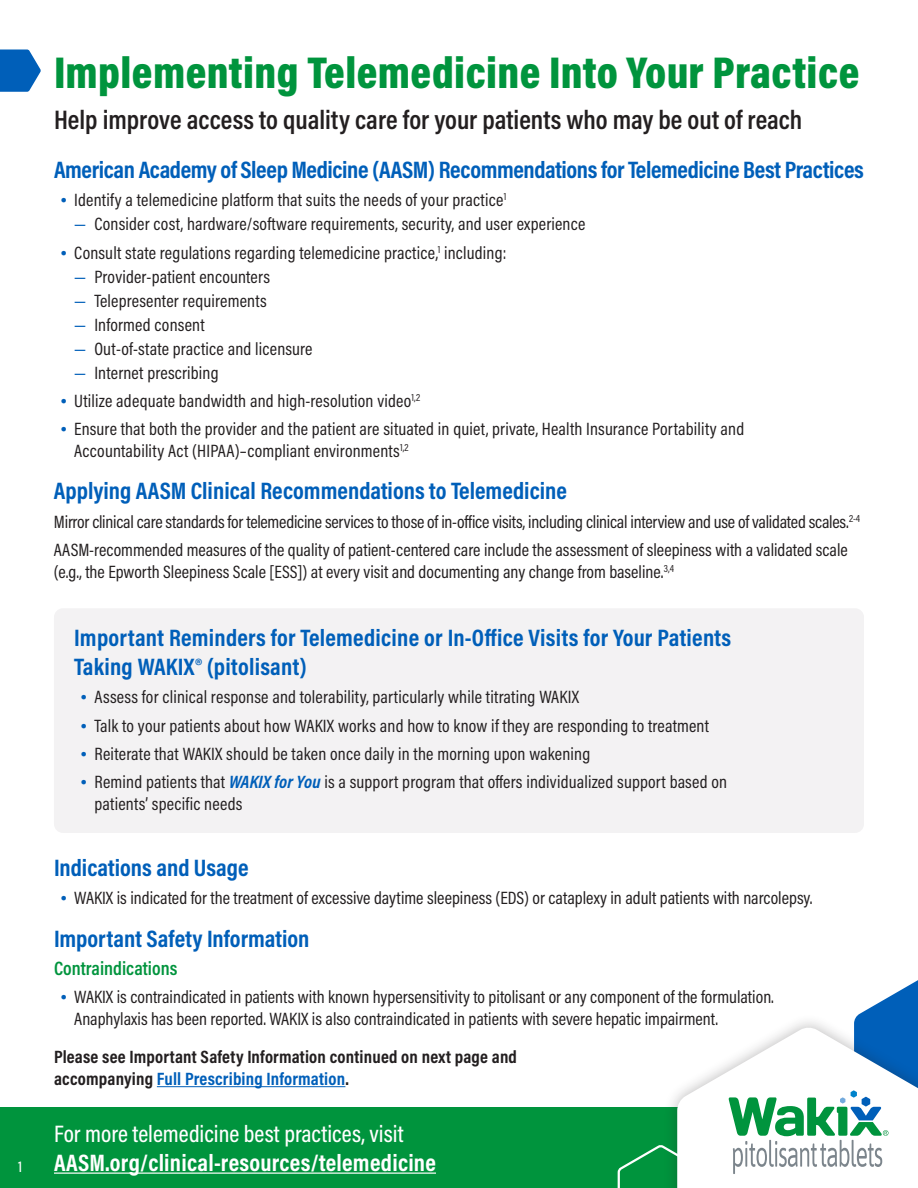
<style>
.page{position:relative;width:918px;height:1188px;background:#fff}
.page>*{position:absolute;margin:0;border:0;box-sizing:border-box;transform-origin:0 0}
.t1{font:900 45px "Acumin Pro Cond";letter-spacing:.01em;color:#00943d}
.t2{font:600 27px "Acumin Pro Cond";color:#231f20}
.t3{font:700 24px/28.8px "Acumin Pro Cond";color:#005fb9}
.t4{font:700 24px/28.8px "Acumin Pro Cond";letter-spacing:.01em;color:#fff}
.t5{font:600 19.5px "Acumin Pro Cond";color:#00943d}
.Body{font:18px/21.6px "Acumin Pro Cond";letter-spacing:.005em;color:#231f20}
.Body-2{font:18px "Acumin Pro Cond";letter-spacing:-.015em;color:#231f20}
.Body-3{font:700 18px/21.6px "Acumin Pro Cond";letter-spacing:.01em;color:#231f20}
.Branded-HEAD{font:500 15.75px "Acumin Pro Cond";color:#fff}
.s1{font-family:"Asap";color:#005fb9}
.s2{color:#005fb9}
.s3{font-weight:700;font-style:italic;color:#005fb9}
.s4{font-weight:500}
</style>
<div class="page">
<div style="left:0;top:1107px;width:918px;height:81px;background:#00943d"></div>
<svg style="left:617px;top:980px;width:301px;height:208px"></svg>
<svg style="left:0;top:49px;width:41px;height:43px;background:#2979c4"></svg>
<div style="left:54px;top:608px;width:810px;height:225px;background:#f3f2f3;border-radius:9px"></div>
<hr style="left:54px;top:1173px;width:382px;height:1px;background:#fff">
<hr style="left:157px;top:1086px;width:188px;height:1px;background:#005fb9">
<p class="Branded-HEAD" style="left:18px;top:1156px;width:6px">1</p>
<h1 class="t1" style="left:54px;top:43px;width:807px">Implementing Telemedicine Into Your Practice</h1>
<h1 class="t2" style="left:54px;top:102px;width:750px">Help improve access to quality care for your patients who may be out of reach</h1>
<h2 class="t3" style="left:54px;top:155px;width:811px">American Academy of Sleep Medicine (AASM) Recommendations for Telemedicine Best Practices</h2>
<p class="Body" style="left:61px;top:189px;width:447px"><span class="s1">•</span> Identify a telemedicine platform that suits the needs of your practice<sup>1</sup></p>
<p class="Body" style="left:74px;top:213px;width:513px"><span class="s2">—</span> Consider cost, hardware/software requirements, security, and user experience</p>
<p class="Body" style="left:61px;top:241px;width:447px"><span class="s1">•</span> Consult state regulations regarding telemedicine practice,<sup>1</sup> including:</p>
<p class="Body" style="left:74px;top:265px;width:197px"><span class="s2">—</span> Provider-patient encounters</p>
<p class="Body" style="left:74px;top:289px;width:194px"><span class="s2">—</span> Telepresenter requirements</p>
<p class="Body" style="left:74px;top:313px;width:132px"><span class="s2">—</span> Informed consent</p>
<p class="Body" style="left:74px;top:337px;width:240px"><span class="s2">—</span> Out-of-state practice and licensure</p>
<p class="Body" style="left:74px;top:361px;width:146px"><span class="s2">—</span> Internet prescribing</p>
<p class="Body" style="left:61px;top:390px;width:361px"><span class="s1">•</span> Utilize adequate bandwidth and high-resolution video<sup>1,2</sup></p>
<p class="Body" style="left:74px;top:418px;width:672px;text-indent:-14px"><span class="s1">•</span> Ensure that both the provider and the patient are situated in quiet, private, Health Insurance Portability and<br>Accountability Act (HIPAA)–compliant environments<sup>1,2</sup></p>
<h2 class="t3" style="left:54px;top:476px;width:515px">Applying AASM Clinical Recommendations to Telemedicine</h2>
<p class="Body-2" style="left:54px;top:510px;width:808px">Mirror clinical care standards for telemedicine services to those of in-office visits, including clinical interview and use of validated scales.<sup>2-4</sup></p>
<p class="Body" style="left:54px;top:539px;width:795px">AASM-recommended measures of the quality of patient-centered care include the assessment of sleepiness with a validated scale (e.g., the Epworth Sleepiness Scale [ESS]) at every visit and documenting any change from baseline.<sup>3,4</sup></p>
<h2 class="t3" style="left:74px;top:623px;width:659px">Important Reminders for Telemedicine or In-Office Visits for Your Patients<br>Taking WAKIX® (pitolisant)</h2>
<p class="Body" style="left:81px;top:686px;width:500px"><span class="s1">•</span> Assess for clinical response and tolerability, particularly while titrating WAKIX</p>
<p class="Body" style="left:81px;top:714px;width:630px"><span class="s1">•</span> Talk to your patients about how WAKIX works and how to know if they are responding to treatment</p>
<p class="Body" style="left:81px;top:743px;width:511px"><span class="s1">•</span> Reiterate that WAKIX should be taken once daily in the morning upon wakening</p>
<p class="Body" style="left:94px;top:771px;width:634px;text-indent:-14px"><span class="s1">•</span> Remind patients that <span class="s3">WAKIX for You</span> is a support program that offers individualized support based on patients’ specific needs</p>
<h2 class="t3" style="left:54px;top:853px;width:196px">Indications and Usage</h2>
<p class="Body" style="left:61px;top:887px;width:753px"><span class="s1">•</span> WAKIX is indicated for the treatment of excessive daytime sleepiness (EDS) or cataplexy in adult patients with narcolepsy.</p>
<h2 class="t3" style="left:54px;top:923px;width:257px">Important Safety Information</h2>
<h3 class="t5" style="left:54px;top:955px;width:125px">Contraindications</h3>
<p class="Body" style="left:74px;top:986px;width:701px;text-indent:-14px"><span class="s1">•</span> WAKIX is contraindicated in patients with known hypersensitivity to pitolisant or any component of the formulation.<br>Anaphylaxis has been reported. WAKIX is also contraindicated in patients with severe hepatic impairment.</p>
<p class="Body-3" style="left:54px;top:1046px;width:465px">Please see Important Safety Information continued on next page and accompanying <span class="s2">Full Prescribing Information</span>.</p>
<h3 class="t4" style="left:54px;top:1119px;width:384px"><span class="s4">For more telemedicine best practices, visit<br></span>AASM.org/clinical-resources/telemedicine</h3>
</div>
